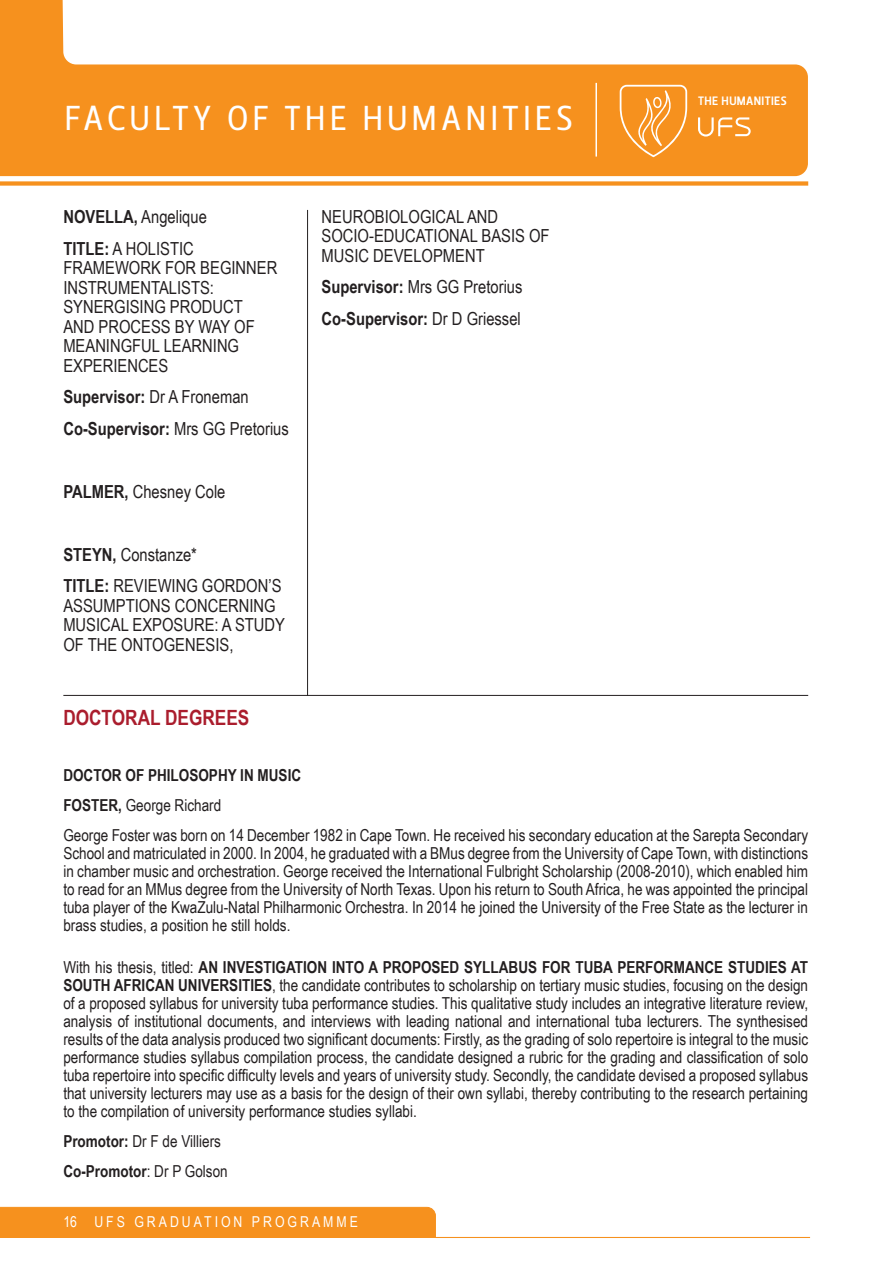
<style>
.page{position:relative;width:893px;height:1263px;background:#fff}
.page>*{position:absolute;margin:0;border:0;box-sizing:border-box;transform-origin:0 0}
.t1{font:34.5px "Leitura Sans Grot 2";letter-spacing:.115em;color:#fff}
.t2{font:700 21px "Arial Narrow";color:#aa1d2d}
.t3{font:18px/19.5px "Arial Narrow";color:#231f20}
.t4{font:700 18px "Arial Narrow";color:#231f20}
.t5{font:16.5px/18px "Arial Narrow";color:#231f20;text-align:justify}
.t6{font:700 16.5px "Arial Narrow";color:#231f20}
.t7{font:15px "Arial Narrow";letter-spacing:.2em;color:#fff}
.t8{font:12.15px "Leitura Sans Grot 3";letter-spacing:.03em;color:#fff}
.s1{font-weight:700}
.s2{font-weight:400}
</style>
<div class="page">
<div style="left:0;top:1207px;width:436px;height:31px;background:#f6911e"></div>
<hr style="left:436px;top:1237px;width:374px;height:1px;background:#f6911e">
<hr style="left:63px;top:695px;width:745px;height:1px;background:#231f20">
<hr style="left:307px;top:210px;width:1px;height:486px;background:#231f20">
<svg style="left:0;top:0;width:808px;height:176px;fill:#f6911e"></svg>
<hr style="left:595px;top:83px;width:2px;height:74px;background:#fff">
<svg style="left:620px;top:85px;width:67px;height:72px;background:#f7a140"></svg>
<svg style="left:698px;top:117px;width:53px;height:20px"></svg>
<div style="left:0;top:181px;width:808px;height:5px;background:#f6911e"></div>
<p class="t1" style="left:64px;top:95px;width:510px">FACULTY OF THE HUMANITIES</p>
<p class="t3" style="left:63px;top:206px;width:145px"><span class="s1">NOVELLA,</span> Angelique</p>
<p class="t3" style="left:63px;top:238px;width:216px"><span class="s1">TITLE:</span> A HOLISTIC<br>FRAMEWORK FOR BEGINNER<br>INSTRUMENTALISTS:<br>SYNERGISING PRODUCT<br>AND PROCESS BY WAY OF<br>MEANINGFUL LEARNING<br>EXPERIENCES</p>
<p class="t4" style="left:63px;top:383px;width:187px">Supervisor: <span class="s2">Dr A Froneman</span></p>
<p class="t4" style="left:63px;top:415px;width:227px">Co-Supervisor: <span class="s2">Mrs GG Pretorius</span></p>
<p class="t3" style="left:63px;top:481px;width:164px"><span class="s1">PALMER,</span> Chesney Cole</p>
<p class="t3" style="left:63px;top:544px;width:135px"><span class="s1">STEYN,</span> Constanze*</p>
<p class="t3" style="left:63px;top:575px;width:223px"><span class="s1">TITLE:</span> REVIEWING GORDON’S<br>ASSUMPTIONS CONCERNING<br>MUSICAL EXPOSURE: A STUDY<br>OF THE ONTOGENESIS,</p>
<p class="t2" style="left:63px;top:702px;width:187px">DOCTORAL DEGREES</p>
<p class="t3" style="left:322px;top:206px;width:230px">NEUROBIOLOGICAL AND<br>SOCIO-EDUCATIONAL BASIS OF<br>MUSIC DEVELOPMENT</p>
<p class="t3" style="left:322px;top:277px;width:202px"><span class="s1">Supervisor:</span> Mrs GG Pretorius</p>
<p class="t4" style="left:322px;top:305px;width:201px">Co-Supervisor: <span class="s2">Dr D Griessel</span></p>
<p class="t8" style="left:698px;top:92px;width:90px">THE HUMANITIES</p>
<p class="t6" style="left:63px;top:763px;width:239px">DOCTOR OF PHILOSOPHY IN MUSIC</p>
<p class="t5" style="left:63px;top:795px;width:159px"><span class="s1">FOSTER,</span> George Richard</p>
<p class="t5" style="left:63px;top:825px;width:746px">George Foster was born on 14 December 1982 in Cape Town. He received his secondary education at the Sarepta Secondary School and matriculated in 2000. In 2004, he graduated with a BMus degree from the University of Cape Town, with distinctions in chamber music and orchestration. George received the International Fulbright Scholarship (2008-2010), which enabled him to read for an MMus degree from the University of North Texas. Upon his return to South Africa, he was appointed the principal tuba player of the KwaZulu-Natal Philharmonic Orchestra. In 2014 he joined the University of the Free State as the lecturer in brass studies, a position he still holds.</p>
<p class="t5" style="left:63px;top:957px;width:746px">With his thesis, titled: <span class="s1">AN INVESTIGATION INTO A PROPOSED SYLLABUS FOR TUBA PERFORMANCE STUDIES AT SOUTH AFRICAN UNIVERSITIES</span>, the candidate contributes to scholarship on tertiary music studies, focusing on the design of a proposed syllabus for university tuba performance studies. This qualitative study includes an integrative literature review, analysis of institutional documents, and interviews with leading national and international tuba lecturers. The synthesised results of the data analysis produced two significant documents: Firstly, as the grading of solo repertoire is integral to the music performance studies syllabus compilation process, the candidate designed a rubric for the grading and classification of solo tuba repertoire into specific difficulty levels and years of university study. Secondly, the candidate devised a proposed syllabus that university lecturers may use as a basis for the design of their own syllabi, thereby contributing to the research pertaining to the compilation of university performance studies syllabi.</p>
<p class="t5" style="left:63px;top:1131px;width:159px"><span class="s1">Promotor:</span> Dr F de Villiers</p>
<p class="t6" style="left:63px;top:1159px;width:166px">Co-Promotor<span class="s2">: Dr P Golson</span></p>
<p class="t7" style="left:63px;top:1211px;width:15px">16</p>
<p class="t7" style="left:94px;top:1211px;width:265px">UFS GRADUATION PROGRAMME</p>
</div>
